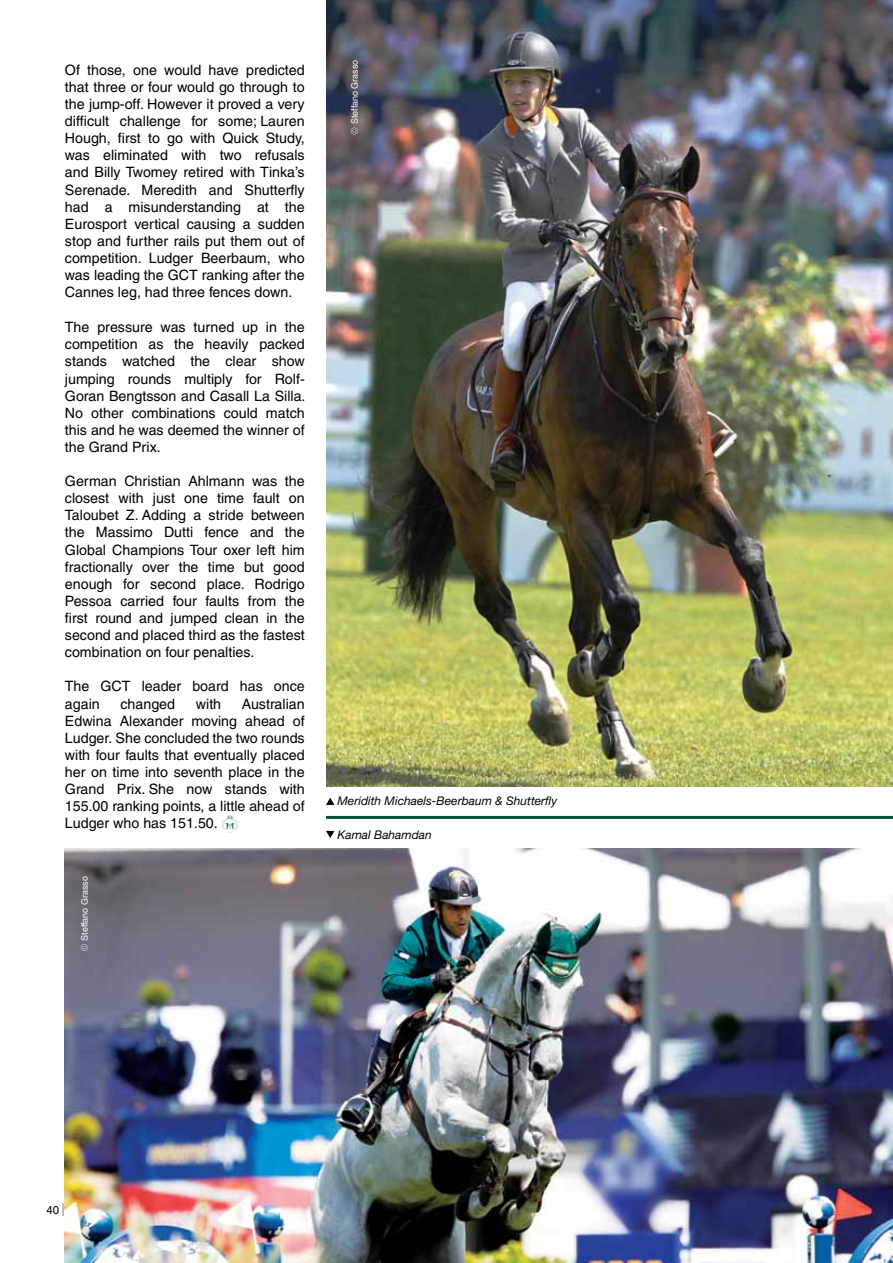
<style>
.page{position:relative;width:893px;height:1263px;background:#fff}
.page>*{position:absolute;margin:0;border:0;box-sizing:border-box;transform-origin:0 0}
.t1{font:14.25px/17.1px "Helvetica";color:#000;text-align:justify}
.t2{font:italic 12px "Helvetica Neue";color:#000}
.t3{font:11.4px "Helvetica";color:#000}
.t4{font:9px "Helvetica";color:#fff}
.s1{color:#fff}
</style>
<div class="page">
<img style="left:326px;top:0;width:567px;height:787px">
<img style="left:65px;top:848px;width:828px;height:415px">
<hr style="left:326px;top:816px;width:567px;height:3px;background:#005335">
<svg style="left:326px;top:798px;width:8px;height:7px"></svg>
<svg style="left:326px;top:831px;width:8px;height:7px"></svg>
<svg style="left:62px;top:1203px;width:2px;height:13px"></svg>
<img style="left:221px;top:814px;width:18px;height:19px">
<svg style="left:351px;top:128px;width:7px;height:7px"></svg>
<svg style="left:81px;top:944px;width:7px;height:7px"></svg>
<p class="t1" style="left:65px;top:61px;width:241px">Of those, one would have predicted that three or four would go through to the jump-off. However it proved a very difficult challenge for some; Lauren Hough, first to go with Quick Study, was eliminated with two refusals and Billy Twomey retired with Tinka’s Serenade. Meredith and Shutterfly had a misunderstanding at the Eurosport vertical causing a sudden stop and further rails put them out of competition. Ludger Beerbaum, who was leading the GCT ranking after the Cannes leg, had three fences down.</p>
<p class="t1" style="left:65px;top:319px;width:242px">The pressure was turned up in the competition as the heavily packed stands watched the clear show jumping rounds multiply for Rolf-Goran Bengtsson and Casall La Silla.<br>No other combinations could match this and he was deemed the winner of the Grand Prix.</p>
<p class="t1" style="left:65px;top:473px;width:241px">German Christian Ahlmann was the closest with just one time fault on Taloubet Z. Adding a stride between the Massimo Dutti fence and the Global Champions Tour oxer left him fractionally over the time but good enough for second place. Rodrigo Pessoa carried four faults from the first round and jumped clean in the second and placed third as the fastest combination on four penalties.</p>
<p class="t1" style="left:65px;top:678px;width:241px">The GCT leader board has once again</p>
<p class="t1" style="left:65px;top:695px;width:241px;text-indent:177px">Australian Edwina Alexander moving ahead of Ludger. She concluded the two rounds with four faults that eventually placed her on time into seventh place in the Grand Prix. She now stands with 155.00 ranking points, a little ahead of Ludger who has 151.50.<span class="s1">1.</span></p>
<p class="t1" style="left:120px;top:695px;width:56px">changed</p>
<p class="t1" style="left:196px;top:695px;width:27px">with</p>
<p class="t4" style="left:79px;top:941px;width:66px;rotate:-90deg">Steffano Grasso</p>
<p class="t4" style="left:349px;top:124px;width:66px;rotate:-90deg">Steffano Grasso</p>
<p class="t2" style="left:337px;top:794px;width:221px">Meridith Michaels-Beerbaum &amp; Shutterfly</p>
<p class="t2" style="left:337px;top:827px;width:96px">Kamal Bahamdan</p>
<p class="t3" style="left:47px;top:1204px;width:14px">40</p>
</div>
